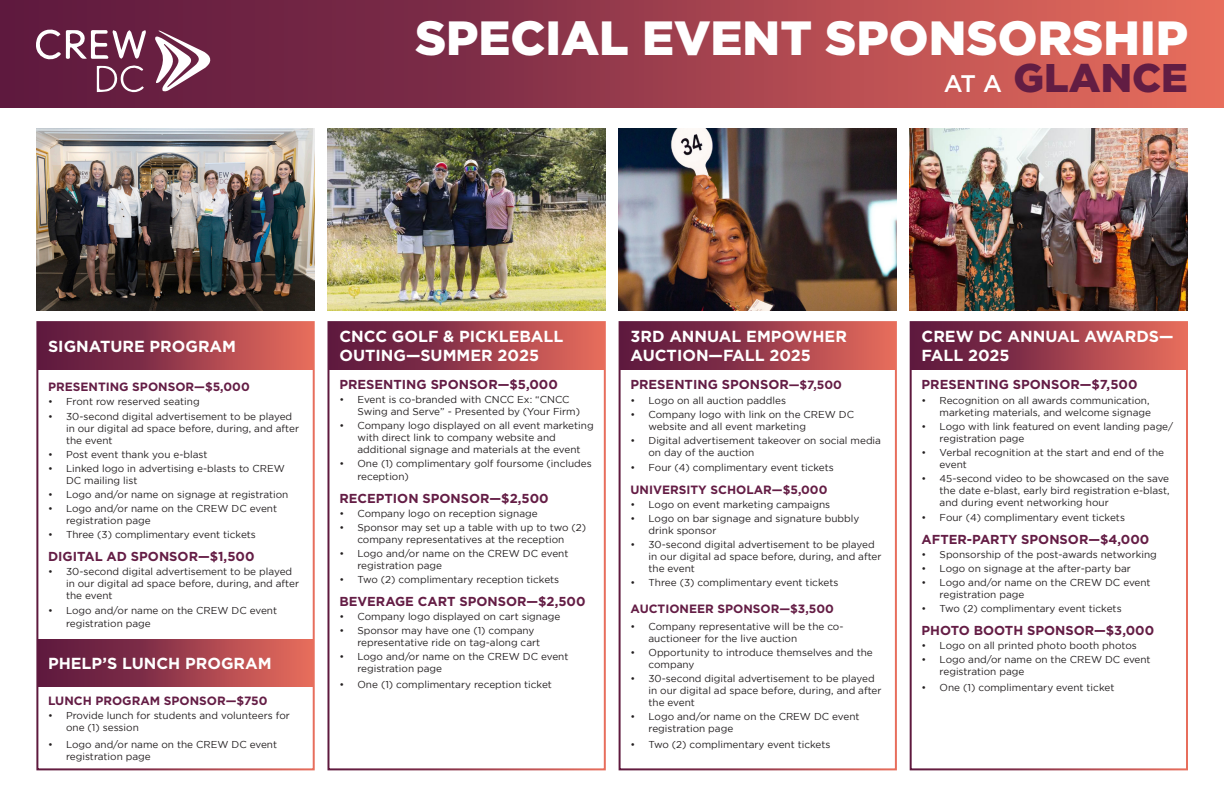
<style>
.page{position:relative;width:1224px;height:792px;background:#fff}
.page>*{position:absolute;margin:0;border:0;box-sizing:border-box;transform-origin:0 0}
.t1{font:900 48px "Gotham";color:#fff}
.t2{font:900 40px "Gotham";color:#621d43}
.t3{font:700 16px/19.2px "Gotham";color:#fff}
.t4{font:700 13px "Gotham";color:#641d45}
.t5{font:700 12px "Gotham";color:#641d45}
.t6{font:10px/12px "Gotham";color:#231f20}
.s1{font-weight:500;font-size:24px;color:#fff}
.s2{font-size:12px}
</style>
<div class="page">
<div style="left:36px;top:321px;width:279px;height:449px;border:2px solid #fff"></div>
<div style="left:37px;top:322px;width:276px;height:47px;background:linear-gradient(to right,#50103c,#e46a5c)"></div>
<div style="left:0;top:0;width:1224px;height:108px;background:linear-gradient(to right,#50113c,#e56a5c)"></div>
<svg style="left:155px;top:30px;width:56px;height:61px"></svg>
<svg style="left:36px;top:29px;width:110px;height:64px"></svg>
<div style="left:327px;top:321px;width:279px;height:449px;border:2px solid #fff"></div>
<div style="left:619px;top:321px;width:278px;height:449px;border:2px solid #fff"></div>
<div style="left:910px;top:321px;width:278px;height:449px;border:2px solid #fff"></div>
<div style="left:329px;top:322px;width:276px;height:47px;background:linear-gradient(to right,#50113c,#e46a5c)"></div>
<div style="left:620px;top:322px;width:276px;height:47px;background:linear-gradient(to right,#50113c,#e46a5c)"></div>
<div style="left:911px;top:322px;width:276px;height:47px;background:linear-gradient(to right,#50113c,#e46a5c)"></div>
<img style="left:619px;top:128px;width:278px;height:182px">
<img style="left:910px;top:128px;width:278px;height:182px">
<img style="left:327px;top:128px;width:279px;height:182px">
<img style="left:36px;top:128px;width:278px;height:182px">
<div style="left:37px;top:640px;width:276px;height:47px;background:linear-gradient(to right,#50103c,#e46a5c)"></div>
<p class="t1" style="left:415px;top:5px;width:774px">SPECIAL EVENT SPONSORSHIP</p>
<p class="t2" style="left:944px;top:50px;width:246px"><span class="s1">AT A</span> GLANCE</p>
<p class="t3" style="left:48px;top:336px;width:190px">SIGNATURE PROGRAM</p>
<p class="t5" style="left:48px;top:379px;width:203px">PRESENTING SPONSOR—$5,000</p>
<p class="t6" style="left:48px;top:396px;width:153px">• Front row reserved seating</p>
<p class="t6" style="left:66px;top:410px;width:235px;text-indent:-18px">• 30-second digital advertisement to be played in our digital ad space before, during, and after the event</p>
<p class="t6" style="left:48px;top:448px;width:161px">• Post event thank you e-blast</p>
<p class="t6" style="left:66px;top:462px;width:220px;text-indent:-18px">• Linked logo in advertising e-blasts to CREW<br>DC mailing list</p>
<p class="t6" style="left:48px;top:488px;width:242px">• Logo and/or name on signage at registration</p>
<p class="t6" style="left:66px;top:503px;width:213px;text-indent:-18px">• Logo and/or name on the CREW DC event registration page</p>
<p class="t6" style="left:48px;top:529px;width:209px">• Three (3) complimentary event tickets</p>
<p class="t4" style="left:48px;top:548px;width:208px">DIGITAL AD SPONSOR—$1,500</p>
<p class="t6" style="left:66px;top:566px;width:235px;text-indent:-18px">• 30-second digital advertisement to be played in our digital ad space before, during, and after the event</p>
<p class="t6" style="left:66px;top:603px;width:213px;line-height:13.2px;text-indent:-18px">• Logo and/or name on the CREW DC event registration page</p>
<p class="t3" style="left:48px;top:654px;width:225px">PHELP’S LUNCH PROGRAM</p>
<p class="t5" style="left:48px;top:693px;width:221px">LUNCH PROGRAM SPONSOR—$750</p>
<p class="t6" style="left:66px;top:710px;width:225px;text-indent:-18px">• Provide lunch for students and volunteers for one (1) session</p>
<p class="t6" style="left:66px;top:738px;width:213px;text-indent:-18px">• Logo and/or name on the CREW DC event registration page</p>
<p class="t3" style="left:339px;top:327px;width:226px">CNCC GOLF &amp; PICKLEBALL<br>OUTING—SUMMER 2025</p>
<p class="t3" style="left:631px;top:327px;width:218px">3RD ANNUAL EMPOWHER<br>AUCTION—FALL 2025</p>
<p class="t3" style="left:922px;top:327px;width:253px">CREW DC ANNUAL AWARDS—<br>FALL 2025</p>
<p class="t4" style="left:339px;top:375px;width:220px">PRESENTING SPONSOR—$5,000</p>
<p class="t6" style="left:357px;top:393px;width:224px;text-indent:-18px">• Event is co-branded with CNCC Ex: “CNCC<br>Swing and Serve” - Presented by (Your Firm)</p>
<p class="t6" style="left:357px;top:419px;width:238px;text-indent:-18px">• Company logo displayed on all event marketing with direct link to company website and additional signage and materials at the event</p>
<p class="t6" style="left:357px;top:457px;width:236px;line-height:13.2px;text-indent:-18px">• One (1) complimentary golf foursome (includes reception)</p>
<p class="t4" style="left:339px;top:490px;width:211px">RECEPTION SPONSOR—$2,500</p>
<p class="t6" style="left:339px;top:507px;width:200px">• Company logo on reception signage</p>
<p class="t6" style="left:339px;top:521px;width:248px;text-align:center">• Sponsor may set up a table with up to two (2) company representatives at the reception</p>
<p class="t6" style="left:357px;top:548px;width:213px;text-indent:-18px">• Logo and/or name on the CREW DC event registration page</p>
<p class="t6" style="left:339px;top:574px;width:221px">• Two (2) complimentary reception tickets</p>
<p class="t4" style="left:339px;top:593px;width:248px">BEVERAGE CART SPONSOR—$2,500</p>
<p class="t6" style="left:339px;top:610px;width:223px">• Company logo displayed on cart signage</p>
<p class="t6" style="left:357px;top:624px;width:184px;text-indent:-18px">• Sponsor may have one (1) company representative ride on tag-along cart</p>
<p class="t6" style="left:357px;top:651px;width:213px;text-indent:-18px">• Logo and/or name on the CREW DC event registration page</p>
<p class="t6" style="left:339px;top:678px;width:214px">• One (1) complimentary reception ticket</p>
<p class="t4" style="left:631px;top:376px;width:213px">PRESENTING SPONSOR<span class="s2">—$7,500</span></p>
<p class="t6" style="left:631px;top:394px;width:157px">• Logo on all auction paddles</p>
<p class="t6" style="left:649px;top:408px;width:207px;text-indent:-18px">• Company logo with link on the CREW DC website and all event marketing</p>
<p class="t6" style="left:649px;top:434px;width:234px;text-indent:-18px">• Digital advertisement takeover on social media on day of the auction</p>
<p class="t6" style="left:631px;top:461px;width:205px">• Four (4) complimentary event tickets</p>
<p class="t5" style="left:631px;top:481px;width:198px">UNIVERSITY SCHOLAR—$5,000</p>
<p class="t6" style="left:631px;top:498px;width:201px">• Logo on event marketing campaigns</p>
<p class="t6" style="left:649px;top:512px;width:212px;text-indent:-18px">• Logo on bar signage and signature bubbly drink sponsor</p>
<p class="t6" style="left:649px;top:538px;width:235px;text-indent:-18px">• 30-second digital advertisement to be played in our digital ad space before, during, and after the event</p>
<p class="t6" style="left:631px;top:577px;width:209px">• Three (3) complimentary event tickets</p>
<p class="t5" style="left:631px;top:601px;width:205px">AUCTIONEER SPONSOR—$3,500</p>
<p class="t6" style="left:649px;top:620px;width:197px;text-indent:-18px">• Company representative will be the co&shy;auctioneer for the live auction</p>
<p class="t6" style="left:649px;top:646px;width:226px;text-indent:-18px">• Opportunity to introduce themselves and the company</p>
<p class="t6" style="left:649px;top:672px;width:235px;text-indent:-18px">• 30-second digital advertisement to be played in our digital ad space before, during, and after the event</p>
<p class="t6" style="left:649px;top:711px;width:213px;text-indent:-18px">• Logo and/or name on the CREW DC event registration page</p>
<p class="t6" style="left:631px;top:738px;width:202px">• Two (2) complimentary event tickets</p>
<p class="t4" style="left:922px;top:376px;width:217px">PRESENTING SPONSOR—$7,500</p>
<p class="t6" style="left:922px;top:394px;width:231px;text-align:right">• Recognition on all awards communication, marketing materials, and welcome signage</p>
<p class="t6" style="left:940px;top:420px;width:235px;text-indent:-18px">• Logo with link featured on event landing page/ registration page</p>
<p class="t6" style="left:940px;top:446px;width:226px;text-indent:-18px">• Verbal recognition at the start and end of the event</p>
<p class="t6" style="left:940px;top:472px;width:231px;text-align:justify;text-indent:-18px">• 45-second video to be showcased on the save the date e-blast, early bird registration e-blast, and during event networking hour</p>
<p class="t6" style="left:922px;top:512px;width:205px">• Four (4) complimentary event tickets</p>
<p class="t4" style="left:922px;top:531px;width:229px">AFTER-PARTY SPONSOR—$4,000</p>
<p class="t6" style="left:922px;top:548px;width:237px">• Sponsorship of the post-awards networking</p>
<p class="t6" style="left:922px;top:562px;width:211px">• Logo on signage at the after-party bar</p>
<p class="t6" style="left:940px;top:577px;width:213px;text-indent:-18px">• Logo and/or name on the CREW DC event registration page</p>
<p class="t6" style="left:922px;top:603px;width:202px">• Two (2) complimentary event tickets</p>
<p class="t4" style="left:922px;top:622px;width:234px">PHOTO BOOTH SPONSOR—$3,000</p>
<p class="t6" style="left:922px;top:639px;width:217px">• Logo on all printed photo booth photos</p>
<p class="t6" style="left:940px;top:654px;width:213px;text-indent:-18px">• Logo and/or name on the CREW DC event registration page</p>
<p class="t6" style="left:922px;top:681px;width:194px">• One (1) complimentary event ticket</p>
</div>
